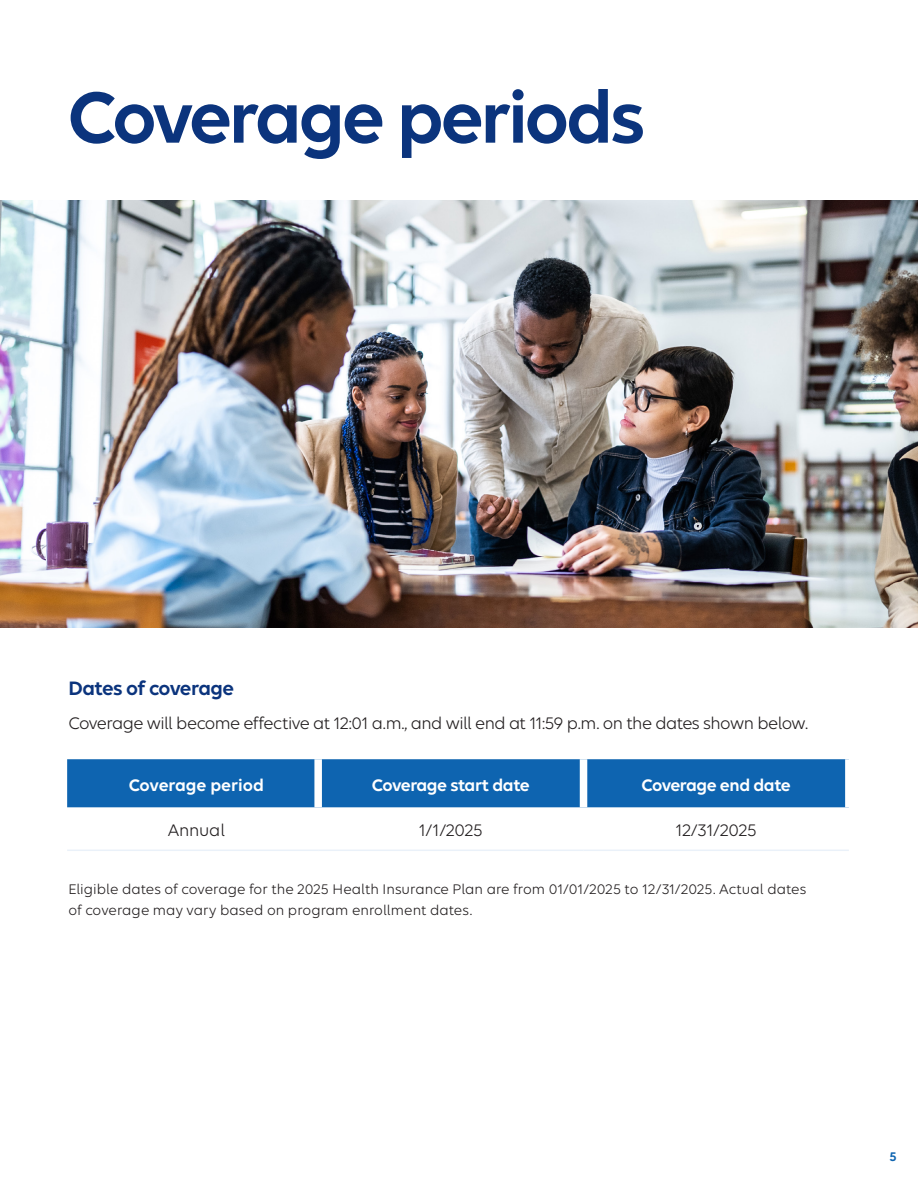
<style>
.page{position:relative;width:918px;height:1188px;background:#fff}
.page>*{position:absolute;margin:0;border:0;box-sizing:border-box;transform-origin:0 0}
.VP_Main_XXL_Headline{font:600 78px "Elevance Sans";letter-spacing:-.04em;color:#0b347d}
.VP_Subhead{font:600 21px "Elevance Sans";letter-spacing:-.03em;color:#0b347d}
.VP_Body_Copy{font:18px "Elevance Sans";letter-spacing:-.025em;color:#231f20}
.Body_copy{font:600 18px "Elevance Sans";letter-spacing:-.02em;color:#fff}
.Body_copy-2{font:600 18px "Elevance Sans";color:#fff}
.VP_Body_Copy-2{font:15px/21px "Elevance Sans";color:#231f20}
.t1{font:600 13.5px "Elevance Sans";color:#0e64b0}
</style>
<div class="page">
<img style="left:0;top:200px;width:918px;height:428px">
<div style="left:67px;top:759px;width:778px;height:48px;background:#0e64b0"></div>
<div style="left:314px;top:759px;width:8px;height:48px;background:#fff"></div>
<div style="left:580px;top:759px;width:7px;height:48px;background:#fff"></div>
<hr style="left:67px;top:850px;width:251px;height:1px;background:#eaf1f9">
<hr style="left:318px;top:850px;width:266px;height:1px;background:#eaf1f9">
<hr style="left:584px;top:850px;width:265px;height:1px;background:#eaf1f9">
<p class="VP_Main_XXL_Headline" style="left:68px;top:70px;width:579px">Coverage periods</p>
<p class="VP_Subhead" style="left:68px;top:675px;width:167px">Dates of coverage</p>
<p class="VP_Body_Copy" style="left:68px;top:712px;width:741px">Coverage will become effective at 12:01 a.m., and will end at 11:59 p.m. on the dates shown below.</p>
<p class="Body_copy-2" style="left:129px;top:774px;width:137px">Coverage period</p>
<p class="Body_copy" style="left:372px;top:774px;width:159px">Coverage start date</p>
<p class="Body_copy" style="left:642px;top:774px;width:151px">Coverage end date</p>
<p class="VP_Body_Copy" style="left:168px;top:819px;width:59px">Annual</p>
<p class="VP_Body_Copy" style="left:419px;top:819px;width:66px">1/1/2025</p>
<p class="VP_Body_Copy" style="left:675px;top:819px;width:83px">12/31/2025</p>
<p class="VP_Body_Copy-2" style="left:68px;top:878px;width:739px">Eligible dates of coverage for the 2025 Health Insurance Plan are from 01/01/2025 to 12/31/2025. Actual dates of coverage may vary based on program enrollment dates.</p>
<p class="t1" style="left:890px;top:1149px;width:9px">5</p>
</div>
